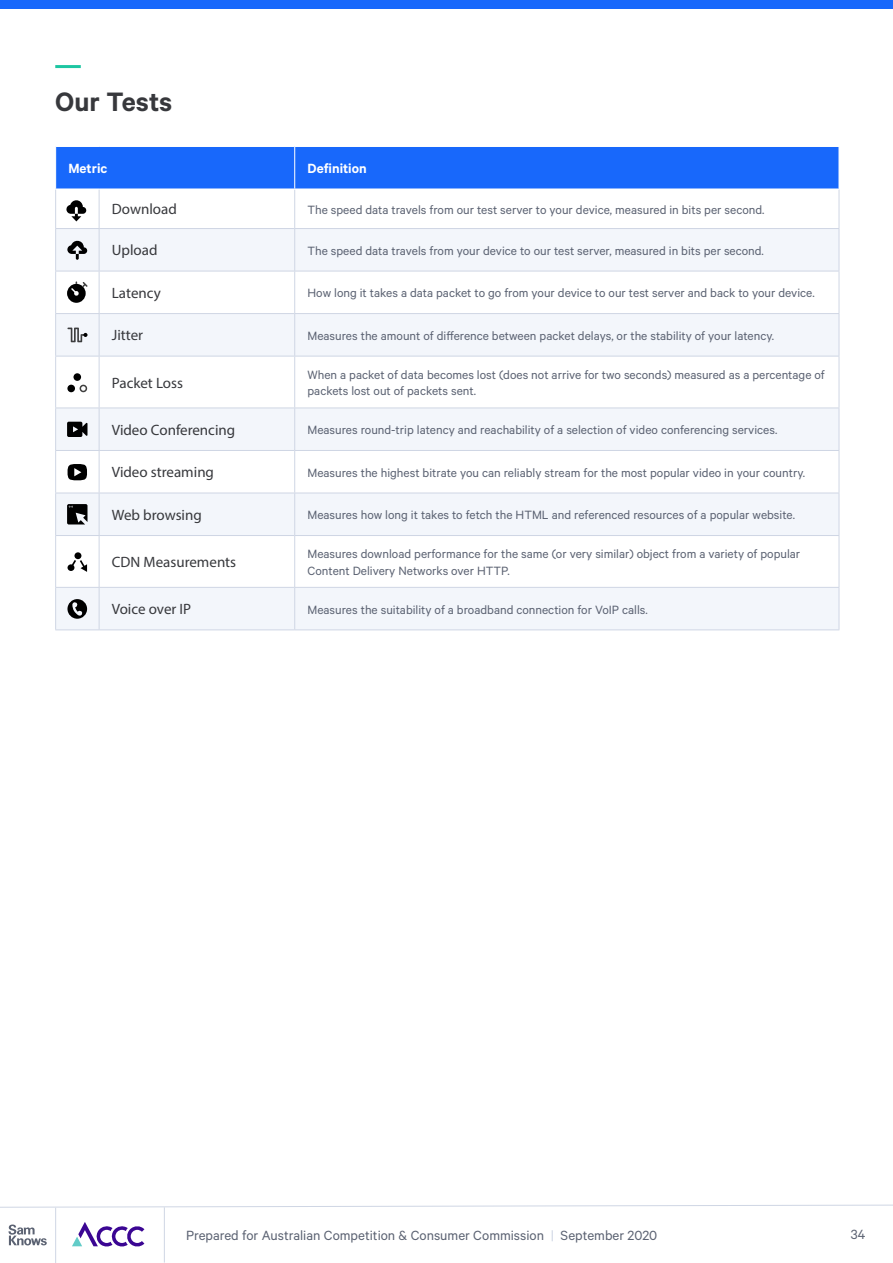
<style>
.page{position:relative;width:893px;height:1263px;background:#fff}
.page>*{position:absolute;margin:0;border:0;box-sizing:border-box;transform-origin:0 0}
.t1{font:600 30px "Calibre";color:#37383c}
.t2{font:15px "Myriad Pro";color:#37383c}
.t3{font:15px "Calibre";color:#5b6272}
.t4{font:600 15px "Calibre";color:#fff}
.t5{font:13.5px/16.2px "Calibre";color:#5b6272}
.s1{color:#cfd6e4}
</style>
<div class="page">
<div style="left:0;top:0;width:893px;height:9px;background:#1868fb"></div>
<svg style="left:0;top:1204px;width:893px;height:4px"></svg>
<svg style="left:9px;top:1224px;width:38px;height:21px"></svg>
<hr style="left:164px;top:1207px;width:1px;height:55px;background:#cfd6e4">
<svg style="left:72px;top:1222px;width:72px;height:24px"></svg>
<hr style="left:55px;top:1208px;width:1px;height:55px;background:#cfd6e4">
<hr style="left:55px;top:65px;width:26px;height:3px;background:#1dc6a2">
<svg style="left:56px;top:314px;width:783px;height:315px;fill:#f3f6fb"></svg>
<hr style="left:55px;top:189px;width:1px;height:39px;background:#cfd6e4">
<hr style="left:839px;top:189px;width:1px;height:39px;background:#cfd6e4">
<hr style="left:55px;top:228px;width:44px;height:1px;background:#cfd6e4">
<hr style="left:55px;top:229px;width:1px;height:42px;background:#cfd6e4">
<hr style="left:839px;top:229px;width:1px;height:42px;background:#cfd6e4">
<hr style="left:55px;top:271px;width:44px;height:1px;background:#cfd6e4">
<hr style="left:55px;top:271px;width:1px;height:42px;background:#cfd6e4">
<hr style="left:99px;top:271px;width:196px;height:1px;background:#cfd6e4">
<hr style="left:99px;top:271px;width:1px;height:42px;background:#cfd6e4">
<hr style="left:295px;top:271px;width:544px;height:1px;background:#cfd6e4">
<hr style="left:294px;top:271px;width:1px;height:42px;background:#cfd6e4">
<hr style="left:839px;top:271px;width:1px;height:42px;background:#cfd6e4">
<hr style="left:55px;top:313px;width:44px;height:1px;background:#cfd6e4">
<hr style="left:55px;top:314px;width:1px;height:42px;background:#cfd6e4">
<hr style="left:99px;top:313px;width:196px;height:1px;background:#cfd6e4">
<hr style="left:99px;top:314px;width:1px;height:42px;background:#cfd6e4">
<hr style="left:295px;top:313px;width:544px;height:1px;background:#cfd6e4">
<hr style="left:294px;top:314px;width:1px;height:42px;background:#cfd6e4">
<hr style="left:839px;top:314px;width:1px;height:42px;background:#cfd6e4">
<hr style="left:55px;top:356px;width:44px;height:1px;background:#cfd6e4">
<hr style="left:55px;top:356px;width:1px;height:52px;background:#cfd6e4">
<hr style="left:99px;top:356px;width:196px;height:1px;background:#cfd6e4">
<hr style="left:99px;top:356px;width:1px;height:52px;background:#cfd6e4">
<hr style="left:295px;top:356px;width:544px;height:1px;background:#cfd6e4">
<hr style="left:294px;top:356px;width:1px;height:52px;background:#cfd6e4">
<hr style="left:839px;top:356px;width:1px;height:52px;background:#cfd6e4">
<hr style="left:55px;top:408px;width:44px;height:1px;background:#cfd6e4">
<hr style="left:55px;top:408px;width:1px;height:42px;background:#cfd6e4">
<hr style="left:99px;top:408px;width:196px;height:1px;background:#cfd6e4">
<hr style="left:99px;top:408px;width:1px;height:42px;background:#cfd6e4">
<hr style="left:295px;top:408px;width:544px;height:1px;background:#cfd6e4">
<hr style="left:294px;top:408px;width:1px;height:42px;background:#cfd6e4">
<hr style="left:839px;top:408px;width:1px;height:42px;background:#cfd6e4">
<hr style="left:55px;top:450px;width:44px;height:1px;background:#cfd6e4">
<hr style="left:55px;top:451px;width:1px;height:42px;background:#cfd6e4">
<hr style="left:99px;top:450px;width:196px;height:1px;background:#cfd6e4">
<hr style="left:99px;top:451px;width:1px;height:42px;background:#cfd6e4">
<hr style="left:295px;top:450px;width:544px;height:1px;background:#cfd6e4">
<hr style="left:294px;top:451px;width:1px;height:42px;background:#cfd6e4">
<hr style="left:839px;top:451px;width:1px;height:42px;background:#cfd6e4">
<hr style="left:55px;top:493px;width:44px;height:1px;background:#cfd6e4">
<hr style="left:55px;top:493px;width:1px;height:42px;background:#cfd6e4">
<hr style="left:99px;top:493px;width:196px;height:1px;background:#cfd6e4">
<hr style="left:99px;top:493px;width:1px;height:42px;background:#cfd6e4">
<hr style="left:295px;top:493px;width:544px;height:1px;background:#cfd6e4">
<hr style="left:294px;top:493px;width:1px;height:42px;background:#cfd6e4">
<hr style="left:839px;top:493px;width:1px;height:42px;background:#cfd6e4">
<hr style="left:55px;top:535px;width:44px;height:1px;background:#cfd6e4">
<hr style="left:55px;top:536px;width:1px;height:51px;background:#cfd6e4">
<hr style="left:99px;top:535px;width:196px;height:1px;background:#cfd6e4">
<hr style="left:99px;top:536px;width:1px;height:51px;background:#cfd6e4">
<hr style="left:295px;top:535px;width:544px;height:1px;background:#cfd6e4">
<hr style="left:294px;top:536px;width:1px;height:51px;background:#cfd6e4">
<hr style="left:839px;top:536px;width:1px;height:51px;background:#cfd6e4">
<hr style="left:55px;top:587px;width:44px;height:1px;background:#cfd6e4">
<hr style="left:55px;top:588px;width:1px;height:41px;background:#cfd6e4">
<hr style="left:99px;top:587px;width:196px;height:1px;background:#cfd6e4">
<hr style="left:99px;top:588px;width:1px;height:41px;background:#cfd6e4">
<hr style="left:295px;top:587px;width:544px;height:1px;background:#cfd6e4">
<hr style="left:294px;top:588px;width:1px;height:41px;background:#cfd6e4">
<hr style="left:839px;top:588px;width:1px;height:41px;background:#cfd6e4">
<hr style="left:55px;top:629px;width:44px;height:1px;background:#cfd6e4">
<hr style="left:99px;top:629px;width:196px;height:1px;background:#cfd6e4">
<hr style="left:295px;top:629px;width:544px;height:1px;background:#cfd6e4">
<hr style="left:55px;top:189px;width:44px;height:1px;background:#fff">
<svg style="left:56px;top:146px;width:783px;height:125px"></svg>
<svg style="left:67px;top:281px;width:21px;height:22px"></svg>
<svg style="left:67px;top:328px;width:21px;height:14px"></svg>
<div style="left:67px;top:385px;width:8px;height:7px;background:#000;border-radius:50%"></div>
<svg style="left:80px;top:385px;width:7px;height:7px"></svg>
<div style="left:73px;top:373px;width:8px;height:8px;background:#000;border-radius:50%"></div>
<svg style="left:67px;top:422px;width:20px;height:15px"></svg>
<svg style="left:67px;top:464px;width:20px;height:17px"></svg>
<svg style="left:67px;top:504px;width:20px;height:20px"></svg>
<svg style="left:68px;top:560px;width:19px;height:12px"></svg>
<div style="left:74px;top:552px;width:7px;height:7px;background:#000;border-radius:50%"></div>
<svg style="left:67px;top:599px;width:20px;height:20px"></svg>
<h1 class="t1" style="left:55px;top:83px;width:119px">Our Tests</h1>
<p class="t4" style="left:68px;top:160px;width:41px">Metric</p>
<p class="t4" style="left:307px;top:160px;width:61px">Definition</p>
<p class="t2" style="left:112px;top:200px;width:67px">Download</p>
<p class="t5" style="left:307px;top:201px;width:458px">The speed data travels from our test server to your device, measured in bits per second.</p>
<p class="t2" style="left:112px;top:241px;width:47px">Upload</p>
<p class="t5" style="left:307px;top:242px;width:458px">The speed data travels from your device to our test server, measured in bits per second.</p>
<p class="t2" style="left:112px;top:284px;width:51px">Latency</p>
<p class="t5" style="left:307px;top:285px;width:509px">How long it takes a data packet to go from your device to our test server and back to your device.</p>
<p class="t2" style="left:112px;top:326px;width:33px">Jitter</p>
<p class="t5" style="left:307px;top:327px;width:468px">Measures the amount of difference between packet delays, or the stability of your latency.</p>
<p class="t2" style="left:112px;top:373px;width:73px">Packet Loss</p>
<p class="t5" style="left:307px;top:366px;width:519px">When a packet of data becomes lost (does not arrive for two seconds) measured as a percentage of packets lost out of packets sent.</p>
<p class="t2" style="left:112px;top:421px;width:125px">Video Conferencing</p>
<p class="t5" style="left:307px;top:421px;width:471px">Measures round-trip latency and reachability of a selection of video conferencing services.</p>
<p class="t2" style="left:112px;top:463px;width:104px">Video streaming</p>
<p class="t5" style="left:307px;top:464px;width:499px">Measures the highest bitrate you can reliably stream for the most popular video in your country.</p>
<p class="t2" style="left:112px;top:506px;width:91px">Web browsing</p>
<p class="t5" style="left:307px;top:506px;width:489px">Measures how long it takes to fetch the HTML and referenced resources of a popular website.</p>
<p class="t2" style="left:112px;top:553px;width:126px">CDN Measurements</p>
<p class="t5" style="left:307px;top:546px;width:494px">Measures download performance for the same (or very similar) object from a variety of popular<br>Content Delivery Networks over HTTP.</p>
<p class="t2" style="left:112px;top:600px;width:81px">Voice over IP</p>
<p class="t5" style="left:307px;top:601px;width:342px">Measures the suitability of a broadband connection for VoIP calls.</p>
<p class="t3" style="left:186px;top:1226px;width:473px">Prepared for Australian Competition &amp; Consumer Commission <span class="s1">|</span> September 2020</p>
<p class="t3" style="left:851px;top:1225px;width:16px">34</p>
</div>
